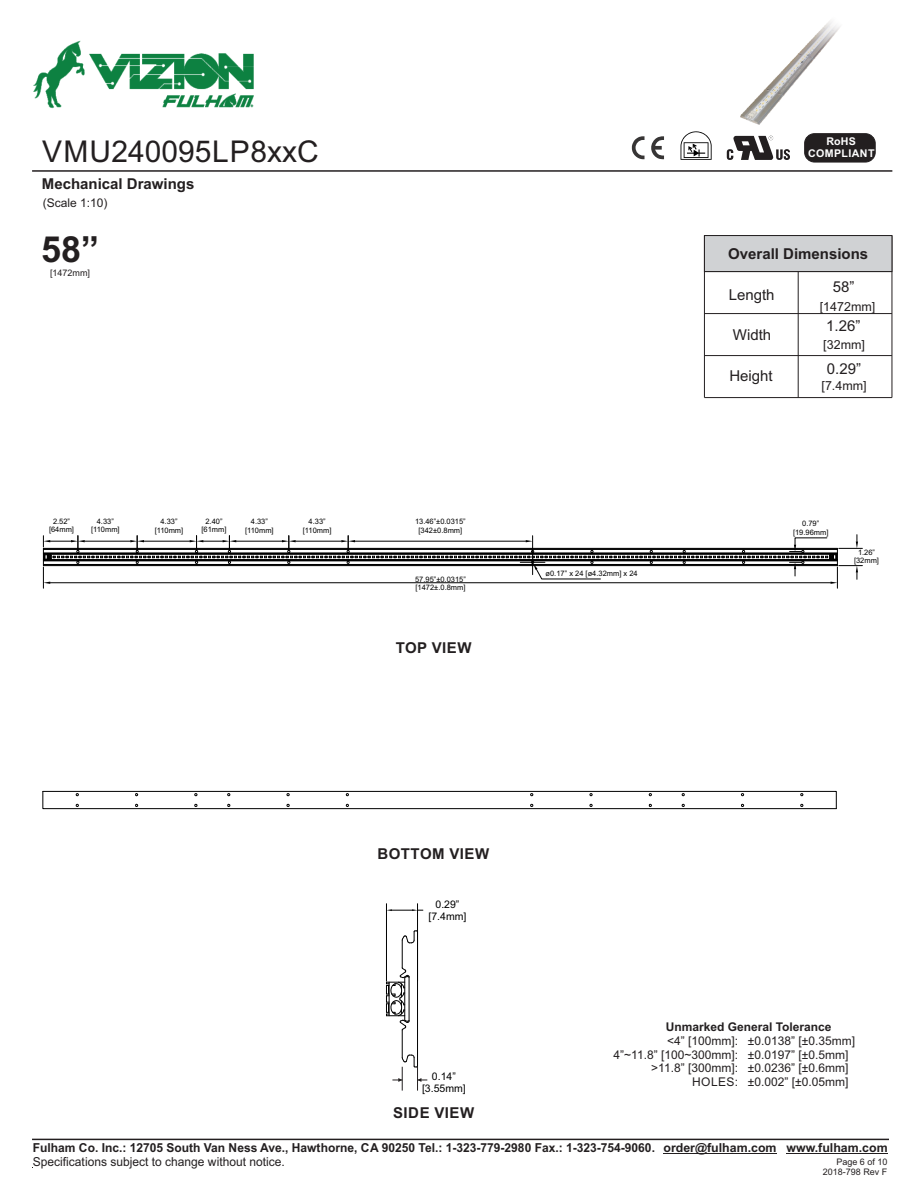
<style>
.page{position:relative;width:918px;height:1188px;background:#fff}
.page>*{position:absolute;margin:0;border:0;box-sizing:border-box;transform-origin:0 0}
.t1{font:700 36px "Arial";color:#231f20}
.t2{font:30px "Arial";color:#231f20}
.t3{font:700 15px "Arial";color:#231f20}
.t4{font:15px "Arial";color:#231f20}
.t5{font:700 15px "Arial";letter-spacing:.035em;color:#231f20}
.t6{font:12.45px "Arial";color:#231f20}
.t7{font:700 12.3px "Arial";color:#231f20}
.t8{font:12.3px "Arial";color:#231f20}
.t9{font:12px/13.4px "Arial";color:#231f20;text-align:right}
.t10{font:700 12px "Arial";color:#231f20}
.t11{font:700 10.65px "Arial";letter-spacing:.035em;color:#fff}
.t12{font:10.5px/11.7px "Arial";color:#000;text-align:center}
.t13{font:9px "Arial";color:#231f20}
.t14{font:7.5px/8.4px "Arial";color:#000;text-align:center}
</style>
<div class="page">
<hr style="left:704px;top:236px;width:1px;height:162px;background:#231f20">
<hr style="left:798px;top:272px;width:1px;height:126px;background:#231f20">
<hr style="left:892px;top:236px;width:1px;height:162px;background:#231f20">
<hr style="left:704px;top:397px;width:188px;height:1px;background:#231f20">
<hr style="left:704px;top:355px;width:188px;height:1px;background:#231f20">
<hr style="left:704px;top:313px;width:188px;height:1px;background:#231f20">
<svg style="left:704px;top:235px;width:188px;height:37px;background:#c5c6c8"></svg>
<hr style="left:32px;top:1139px;width:857px;height:1px;background:#231f20">
<hr style="left:664px;top:1153px;width:113px;height:1px;background:#231f20">
<hr style="left:786px;top:1153px;width:102px;height:1px;background:#231f20">
<hr style="left:386px;top:904px;width:1px;height:77px;background:#000">
<hr style="left:417px;top:904px;width:1px;height:77px;background:#000">
<svg style="left:387px;top:909px;width:36px;height:2px"></svg>
<svg style="left:386px;top:930px;width:41px;height:161px"></svg>
<svg style="left:43px;top:791px;width:794px;height:18px"></svg>
<svg style="left:43px;top:535px;width:819px;height:53px"></svg>
<svg style="left:632px;top:136px;width:32px;height:23px"></svg>
<hr style="left:32px;top:170px;width:860px;height:2px;background:#231f20">
<div style="left:805px;top:134px;width:70px;height:28px;background:#231f20;border-radius:10px"></div>
<div style="left:805px;top:134px;width:70px;height:28px;border:1px solid #231f20;border-radius:10px"></div>
<svg style="left:727px;top:136px;width:63px;height:24px"></svg>
<svg style="left:681px;top:131px;width:31px;height:29px"></svg>
<img style="left:740px;top:21px;width:100px;height:103px">
<img style="left:33px;top:40px;width:221px;height:69px">
<h3 class="t11" style="left:826px;top:138px;width:31px">RoHS</h3>
<h2 class="t2" style="left:42px;top:140px;width:278px">VMU240095LP8xxC</h2>
<h3 class="t11" style="left:808px;top:150px;width:68px">COMPLIANT</h3>
<h3 class="t3" style="left:42px;top:178px;width:154px">Mechanical Drawings</h3>
<h3 class="t9" style="left:43px;top:197px;width:66px">(Scale 1:10)</h3>
<h1 class="t1" style="left:41px;top:236px;width:60px">58”</h1>
<p class="t13" style="left:50px;top:269px;width:42px">[1472mm]</p>
<p class="t14" style="left:49px;top:518px;width:27px">2.52” [64mm]</p>
<p class="t14" style="left:201px;top:518px;width:27px">2.40” [61mm]</p>
<p class="t14" style="left:91px;top:518px;width:30px">4.33” [110mm]</p>
<p class="t14" style="left:155px;top:518px;width:30px">4.33” [110mm]</p>
<p class="t14" style="left:245px;top:518px;width:30px">4.33” [110mm]</p>
<p class="t14" style="left:303px;top:518px;width:30px">4.33” [110mm]</p>
<p class="t14" style="left:415px;top:518px;width:52px">13.46”±0.0315” [342±0.8mm]</p>
<p class="t14" style="left:415px;top:575px;width:52px;text-align:left">57.95”±0.0315” [1472±.0.8mm]</p>
<h3 class="t3" style="left:396px;top:642px;width:77px">TOP VIEW</h3>
<p class="t14" style="left:546px;top:570px;width:94px">ø0.17” x 24 [ø4.32mm] x 24</p>
<h3 class="t3" style="left:728px;top:248px;width:142px">Overall Dimensions</h3>
<h3 class="t4" style="left:729px;top:289px;width:47px">Length</h3>
<h3 class="t4" style="left:733px;top:330px;width:40px">Width</h3>
<h3 class="t4" style="left:729px;top:370px;width:45px">Height</h3>
<h3 class="t4" style="left:833px;top:281px;width:23px">58”</h3>
<h3 class="t6" style="left:820px;top:302px;width:57px">[1472mm]</h3>
<h3 class="t4" style="left:826px;top:320px;width:36px">1.26”</h3>
<h3 class="t6" style="left:823px;top:340px;width:43px">[32mm]</h3>
<h3 class="t4" style="left:827px;top:363px;width:36px">0.29”</h3>
<h3 class="t6" style="left:822px;top:381px;width:47px">[7.4mm]</h3>
<p class="t14" style="left:793px;top:520px;width:37px">0.79” [19.96mm]</p>
<p class="t14" style="left:854px;top:549px;width:27px">1.26” [32mm]</p>
<h3 class="t5" style="left:377px;top:848px;width:113px">BOTTOM VIEW</h3>
<h3 class="t12" style="left:429px;top:899px;width:39px">0.29” [7.4mm]</h3>
<h3 class="t12" style="left:422px;top:1072px;width:45px">0.14” [3.55mm]</h3>
<h3 class="t5" style="left:393px;top:1107px;width:83px">SIDE VIEW</h3>
<h3 class="t10" style="left:666px;top:1022px;width:167px">Unmarked General Tolerance</h3>
<h3 class="t9" style="left:614px;top:1036px;width:126px">&lt;4” [100mm]:<br>4”~11.8” [100~300mm]: &gt;11.8” [300mm]:<br>HOLES:</h3>
<h3 class="t9" style="left:748px;top:1036px;width:109px;text-align:left">±0.0138” [±0.35mm] ±0.0197” [±0.5mm] ±0.0236” [±0.6mm] ±0.002” [±0.05mm]</h3>
<h3 class="t7" style="left:33px;top:1143px;width:624px">Fulham Co. Inc.: 12705 South Van Ness Ave., Hawthorne, CA 90250 Tel.: 1-323-779-2980 Fax.: 1-323-754-9060.</h3>
<h3 class="t8" style="left:33px;top:1157px;width:253px">Specifications subject to change without notice.</h3>
<h3 class="t7" style="left:664px;top:1143px;width:226px">order@fulham.com www.fulham.com</h3>
<p class="t13" style="left:836px;top:1158px;width:53px">Page 6 of 10</p>
<p class="t13" style="left:823px;top:1169px;width:66px">2018-798 Rev F</p>
</div>
